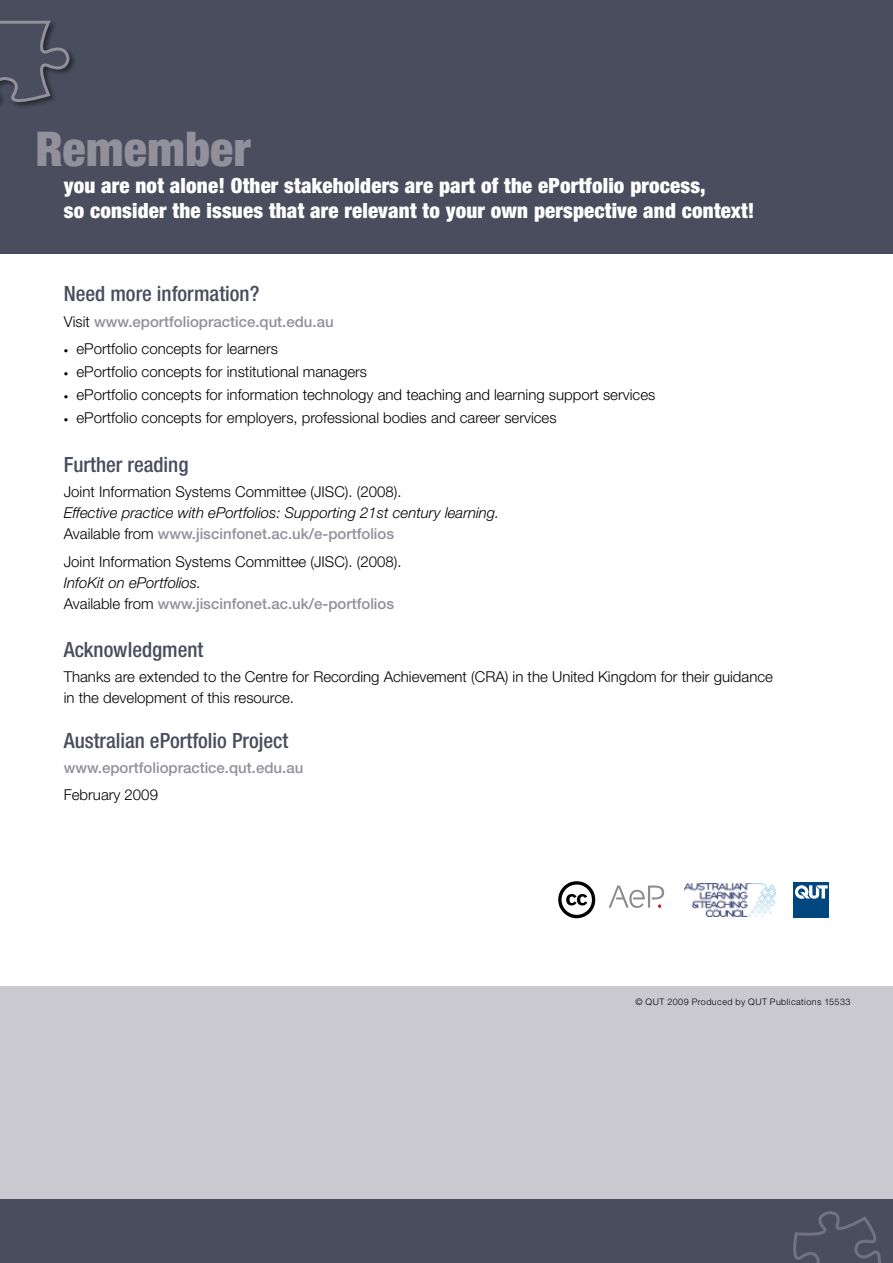
<style>
.page{position:relative;width:893px;height:1263px;background:#fff}
.page>*{position:absolute;margin:0;border:0;box-sizing:border-box;transform-origin:0 0}
.t1{font:900 condensed 48px "Helvetica Neue";letter-spacing:.005em;color:#91909b}
.t2{font:900 condensed 21px/25.2px "Helvetica Neue";letter-spacing:.01em;color:#fff}
.t3{font:500 condensed 21px "Helvetica Neue";color:#494d5d}
.t4{font:300 15px/21px "Helvetica Neue";color:#000}
.t5{font:500 15px/21px "Helvetica Neue";color:#91909b}
.t6{font:italic 300 15px/21px "Helvetica Neue";color:#000}
.t7{font:300 9px "Helvetica Neue";letter-spacing:.05em;color:#000}
.s1{font-weight:300;color:#000}
.s2{font-size:9px}
.s3{font-style:normal}
.s4{font-weight:500;font-style:normal;color:#91909b}
.s5{font-weight:300;font-style:italic;color:#000}
</style>
<div class="page">
<div style="left:793px;top:882px;width:36px;height:35px;background:#00467f"></div>
<svg style="left:795px;top:885px;width:33px;height:14px"></svg>
<svg style="left:609px;top:885px;width:55px;height:23px"></svg>
<img style="left:685px;top:883px;width:90px;height:33px">
<svg style="left:558px;top:881px;width:37px;height:37px"></svg>
<div style="left:0;top:986px;width:893px;height:226px;background:#cac9cf"></div>
<div style="left:0;top:0;width:893px;height:253px;background:#494d5d"></div>
<div style="left:0;top:1199px;width:893px;height:64px;background:#494d5d"></div>
<svg style="left:793px;top:1211px;width:88px;height:52px"></svg>
<div style="left:0;top:19px;width:77px;height:91px;background:#000;opacity:.46"></div>
<svg style="left:0;top:19px;width:71px;height:91px"></svg>
<h1 class="t1" style="left:35px;top:120px;width:217px">Remember</h1>
<h2 class="t2" style="left:64px;top:173px;width:692px">you are not alone! Other stakeholders are part of the ePortfolio process,<br>so consider the issues that are relevant to your own perspective and context!</h2>
<h2 class="t3" style="left:64px;top:281px;width:197px">Need more information?</h2>
<p class="t5" style="left:64px;top:311px;width:271px"><span class="s1">Visit</span> www.eportfoliopractice.qut.edu.au</p>
<p class="t4" style="left:64px;top:338px;width:216px"><span class="s2">•</span> ePortfolio concepts for learners</p>
<p class="t4" style="left:64px;top:361px;width:305px"><span class="s2">•</span> ePortfolio concepts for institutional managers</p>
<p class="t4" style="left:64px;top:384px;width:593px"><span class="s2">•</span> ePortfolio concepts for information technology and teaching and learning support services</p>
<p class="t4" style="left:64px;top:407px;width:494px"><span class="s2">•</span> ePortfolio concepts for employers, professional bodies and career services</p>
<h2 class="t3" style="left:64px;top:452px;width:126px">Further reading</h2>
<p class="t4" style="left:64px;top:481px;width:339px">Joint Information Systems Committee (JISC). (2008).</p>
<p class="t6" style="left:64px;top:502px;width:437px">Effective practice with ePortfolios: Supporting 21st century learning.<br><span class="s3">Available from</span> <span class="s4">www.jiscinfonet.ac.uk/e-portfolios</span></p>
<p class="t4" style="left:64px;top:550px;width:339px">Joint Information Systems Committee (JISC). (2008).</p>
<p class="t5" style="left:64px;top:572px;width:332px"><span class="s5">InfoKit on ePortfolios.<br></span><span class="s1">Available from</span> www.jiscinfonet.ac.uk/e-portfolios</p>
<h2 class="t3" style="left:64px;top:637px;width:141px">Acknowledgment</h2>
<p class="t4" style="left:64px;top:666px;width:711px">Thanks are extended to the Centre for Recording Achievement (CRA) in the United Kingdom for their guidance in the development of this resource.</p>
<h2 class="t3" style="left:64px;top:728px;width:226px">Australian ePortfolio Project</h2>
<p class="t5" style="left:64px;top:757px;width:241px">www.eportfoliopractice.qut.edu.au</p>
<p class="t4" style="left:64px;top:784px;width:96px">February 2009</p>
<p class="t7" style="left:635px;top:996px;width:216px">© QUT 2009 Produced by QUT Publications 15533</p>
</div>
